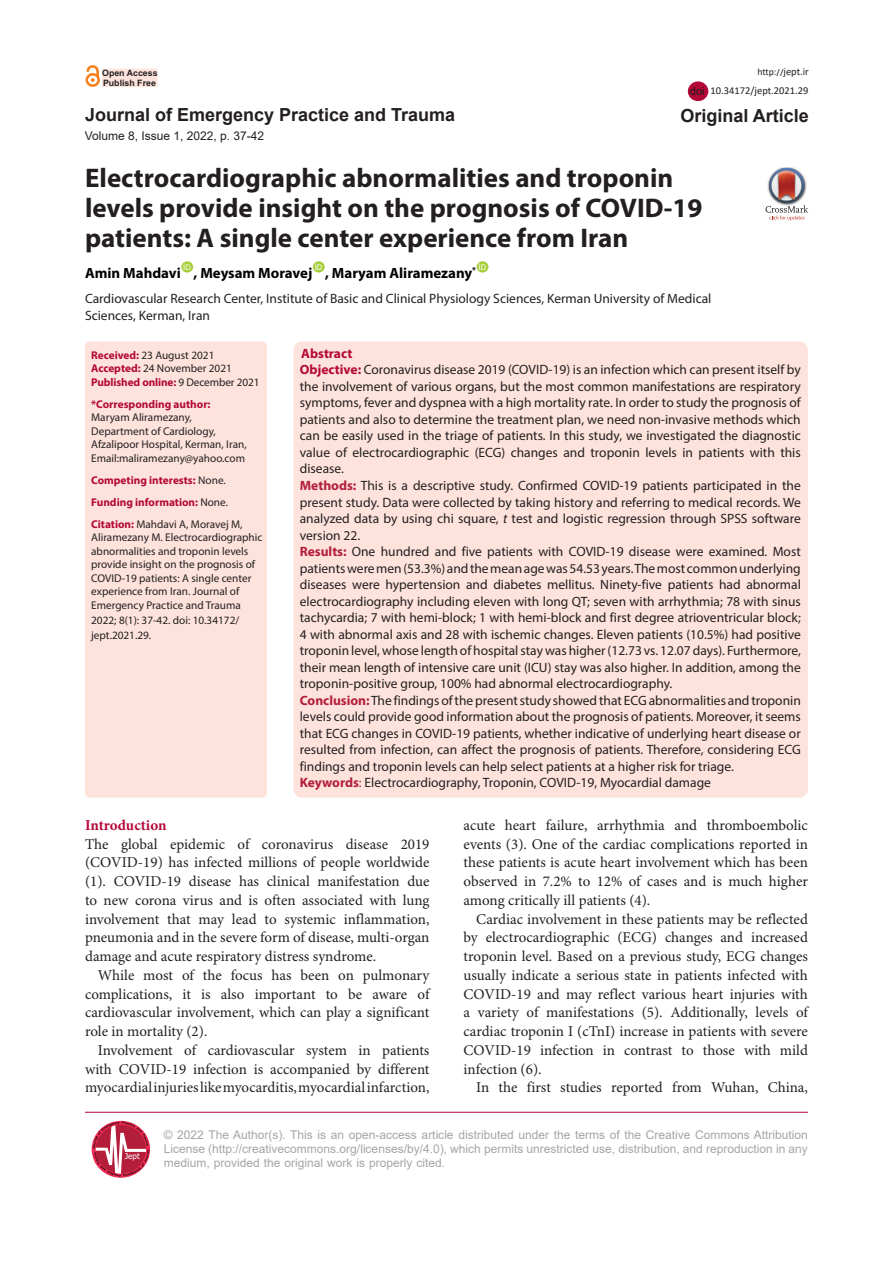
<style>
.page{position:relative;width:893px;height:1263px;background:#fff}
.page>*{position:absolute;margin:0;border:0;box-sizing:border-box;transform-origin:0 0}
.Pa3{font:700 27px/30px "Myriad Pro";color:#231f20}
.t1{font:700 18px "Arial";color:#231f20}
.t2{font:15px/18.8px "Minion Pro";color:#231f20;text-align:justify}
.t3{font:700 15px "Minion Pro";letter-spacing:-.005em;color:#b40837}
.t4{font:700 14.85px "Myriad Pro";color:#000}
.t5{font:13.5px/16.5px "Myriad Pro";color:#231f20;text-align:justify}
.t6{font:700 13.5px "Myriad Pro";color:#b30838}
.t7{font:12px/14.4px "Arial";color:#a5a5a5;text-align:justify}
.t8{font:12px "Arial";color:#231f20}
.t9{font:11.25px/13.5px "Myriad Pro";color:#231f20}
.t10{font:700 11.25px "Myriad Pro";color:#b30838}
.t11{font:11.25px "Arial";color:#231f20}
.t12{font:10.5px "Calibri";color:#231f20}
.t13{font:9.75px "Calibri";color:#231f20}
.t14{font:700 8.85px "Arial";color:#231f20}
.t15{font:8.1px "Tahoma";color:#fff}
.t16{font:7.8px "Arial";color:#fff}
.s1{font-size:10.5px}
.s2{font-weight:700;color:#b30838}
.s3{font-weight:400;color:#231f20}
.s4{font-weight:700;color:#b40837}
.s5{font-weight:700;color:#b21e3a}
.s6{font-style:italic}
.s7{color:#b21e3a}
</style>
<div class="page">
<div style="left:181px;top:261px;width:12px;height:12px;background:#a6ce39;border-radius:50%"></div>
<div style="left:313px;top:261px;width:12px;height:12px;background:#a6ce39;border-radius:50%"></div>
<div style="left:477px;top:261px;width:11px;height:12px;background:#a6ce39;border-radius:50%"></div>
<div style="left:85px;top:341px;width:182px;height:456px;background:#fde3dc;border-radius:4px"></div>
<div style="left:293px;top:341px;width:515px;height:456px;background:#fde3dc;border-radius:9px"></div>
<hr style="left:85px;top:1112px;width:723px;height:1px;background:#b30838">
<svg style="left:93px;top:1121px;width:57px;height:56px"></svg>
<div style="left:101px;top:68px;width:57px;height:19px;background:#fde3dc"></div>
<div style="left:101px;top:68px;width:57px;height:20px;border:1px solid #fff"></div>
<div style="left:86px;top:73px;width:14px;height:14px;border:3px solid #f58220;border-radius:50%"></div>
<svg style="left:85px;top:66px;width:15px;height:16px"></svg>
<div style="left:688px;top:81px;width:20px;height:20px;background:#b30838;border-radius:50%"></div>
<img style="left:781px;top:167px;width:13px;height:1px">
<svg style="left:765px;top:168px;width:43px;height:52px"></svg>
<p class="t14" style="left:102px;top:67px;width:57px">Open Access</p>
<p class="t13" style="left:757px;top:65px;width:53px">http://<span class="s1">jept.ir</span></p>
<p class="t14" style="left:103px;top:76px;width:54px">Publish Free</p>
<p class="t11" style="left:690px;top:83px;width:17px">doi</p>
<p class="t12" style="left:711px;top:83px;width:99px">10.34172/jept.2021.29</p>
<p class="t1" style="left:85px;top:102px;width:372px">Journal of Emergency Practice and Trauma</p>
<p class="t1" style="left:680px;top:103px;width:130px">Original Article</p>
<p class="t8" style="left:85px;top:127px;width:181px">Volume 8, Issue 1, 2022, p. 37-42</p>
<p class="Pa3" style="left:85px;top:162px;width:619px">Electrocardiographic abnormalities and troponin levels provide insight on the prognosis of COVID-19 patients: A single center experience from Iran</p>
<p class="t4" style="left:85px;top:263px;width:97px">Amin Mahdavi</p>
<p class="t16" style="left:315px;top:262px;width:9px">ID</p>
<p class="t4" style="left:325px;top:263px;width:153px">, Maryam Aliramezany<sup>*</sup></p>
<p class="t16" style="left:479px;top:262px;width:9px">ID</p>
<p class="t5" style="left:85px;top:290px;width:628px">Cardiovascular Research Center, Institute of Basic and Clinical Physiology Sciences, Kerman University of Medical<br>Sciences, Kerman, Iran</p>
<p class="t16" style="left:183px;top:262px;width:9px">ID</p>
<p class="t4" style="left:193px;top:263px;width:120px">, Meysam Moravej</p>
<p class="t9" style="left:91px;top:348px;width:125px"><span class="s2">Received:</span> 23 August 2021</p>
<p class="t9" style="left:91px;top:362px;width:142px"><span class="s2">Accepted:</span> 24 November 2021</p>
<p class="t10" style="left:91px;top:375px;width:170px">Published online: <span class="s3">9 December 2021</span></p>
<p class="t10" style="left:91px;top:397px;width:121px">*Corresponding author:</p>
<p class="t9" style="left:91px;top:411px;width:102px">Maryam Aliramezany,</p>
<p class="t9" style="left:91px;top:424px;width:157px">Department of Cardiology,<br>Afzalipoor Hospital, Kerman, Iran,</p>
<p class="t9" style="left:91px;top:451px;width:155px">Email:maliramezany@yahoo.com</p>
<p class="t10" style="left:91px;top:473px;width:136px">Competing interests: <span class="s3">None.</span></p>
<p class="t10" style="left:91px;top:495px;width:138px">Funding information: <span class="s3">None.</span></p>
<p class="t9" style="left:91px;top:517px;width:173px"><span class="s2">Citation:</span> Mahdavi A, Moravej M, Aliramezany M. Electrocardiographic abnormalities and troponin levels provide insight on the prognosis of COVID-19 patients: A single center experience from Iran. Journal of Emergency Practice and Trauma</p>
<p class="t9" style="left:91px;top:612px;width:150px;line-height:15px">2022; 8(1): 37-42. doi: 10.34172/ jept.2021.29.</p>
<p class="t6" style="left:301px;top:345px;width:53px">Abstract</p>
<p class="t5" style="left:300px;top:361px;width:503px"><span class="s4">Objective:</span> Coronavirus disease 2019 (COVID-19) is an infection which can present itself by the involvement of various organs, but the most common manifestations are respiratory symptoms, fever and dyspnea with a high mortality rate. In order to study the prognosis of patients and also to determine the treatment plan, we need non-invasive methods which can be easily used in the triage of patients. In this study, we investigated the diagnostic value of electrocardiographic (ECG) changes and troponin levels in patients with this disease.</p>
<p class="t5" style="left:300px;top:477px;width:503px"><span class="s5">Methods:</span> This is a descriptive study. Confirmed COVID-19 patients participated in the present study. Data were collected by taking history and referring to medical records. We analyzed data by using chi square, <span class="s6">t</span> test and logistic regression through SPSS software version 22.</p>
<p class="t5" style="left:300px;top:543px;width:503px"><span class="s5">Results:</span> One hundred and five patients with COVID-19 disease were examined. Most patients were men (53.3%) and the mean age was 54.53 years. The most common underlying diseases were hypertension and diabetes mellitus. Ninety-five patients had abnormal electrocardiography including eleven with long QT; seven with arrhythmia; 78 with sinus tachycardia; 7 with hemi-block; 1 with hemi-block and first degree atrioventricular block; 4 with abnormal axis and 28 with ischemic changes. Eleven patients (10.5%) had positive troponin level, whose length of hospital stay was higher (12.73 vs. 12.07 days). Furthermore, their mean length of intensive care unit (ICU) stay was also higher. In addition, among the troponin-positive group, 100% had abnormal electrocardiography.</p>
<p class="t5" style="left:300px;top:691px;width:503px"><span class="s5">Conclusion:</span> The findings of the present study showed that ECG abnormalities and troponin levels could provide good information about the prognosis of patients. Moreover, it seems that ECG changes in COVID-19 patients, whether indicative of underlying heart disease or resulted from infection, can affect the prognosis of patients. Therefore, considering ECG findings and troponin levels can help select patients at a higher risk for triage.</p>
<p class="t5" style="left:300px;top:774px;width:413px"><span class="s5">Keywords</span><span class="s7">:</span> Electrocardiography, Troponin, COVID-19, Myocardial damage</p>
<p class="t3" style="left:85px;top:814px;width:83px">Introduction</p>
<p class="t2" style="left:85px;top:835px;width:346px">The global epidemic of coronavirus disease 2019 (COVID-19) has infected millions of people worldwide (1). COVID-19 disease has clinical manifestation due to new corona virus and is often associated with lung involvement that may lead to systemic inflammation, pneumonia and in the severe form of disease, multi-organ damage and acute respiratory distress syndrome.</p>
<p class="t2" style="left:85px;top:966px;width:346px;text-indent:13px">While most of the focus has been on pulmonary complications, it is also important to be aware of cardiovascular involvement, which can play a significant role in mortality (2).</p>
<p class="t2" style="left:85px;top:1041px;width:346px;text-indent:13px">Involvement of cardiovascular system in patients with COVID-19 infection is accompanied by different myocardial injuries like myocarditis, myocardial infarction,</p>
<p class="t2" style="left:463px;top:816px;width:346px">acute heart failure, arrhythmia and thromboembolic events (3). One of the cardiac complications reported in these patients is acute heart involvement which has been observed in 7.2% to 12% of cases and is much higher among critically ill patients (4).</p>
<p class="t2" style="left:463px;top:910px;width:346px;text-indent:13px">Cardiac involvement in these patients may be reflected by electrocardiographic (ECG) changes and increased troponin level. Based on a previous study, ECG changes usually indicate a serious state in patients infected with COVID-19 and may reflect various heart injuries with a variety of manifestations (5). Additionally, levels of cardiac troponin I (cTnI) increase in patients with severe COVID-19 infection in contrast to those with mild infection (6).</p>
<p class="t2" style="left:476px;top:1079px;width:333px">In the first studies reported from Wuhan, China,</p>
<p class="t15" style="left:125px;top:1150px;width:16px">Jept</p>
<p class="t7" style="left:164px;top:1127px;width:646px">© 2022 The Author(s). This is an open-access article distributed under the terms of the Creative Commons Attribution License (http://creativecommons.org/licenses/by/4.0), which permits unrestricted use, distribution, and reproduction in any medium, provided the original work is properly cited.</p>
</div>
